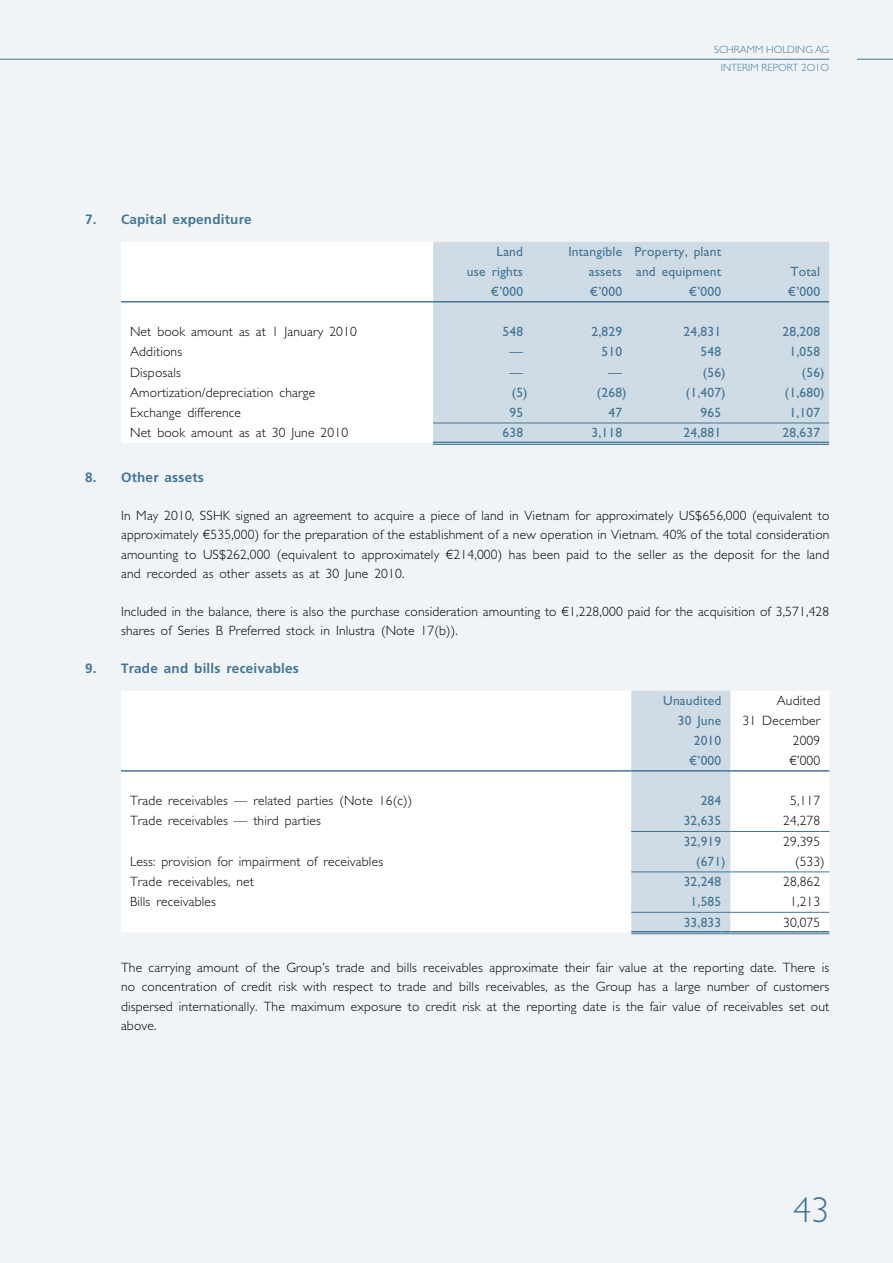
<style>
.page{position:relative;width:893px;height:1263px;background:#f0f4f7}
.page>*{position:absolute;margin:0;border:0;box-sizing:border-box;transform-origin:0 0}
.t1{font:300 36px "Gill Sans Std";color:#437597}
.t2{font:300 13.5px/19.5px "Gill Sans Std";letter-spacing:.015em;color:#000;text-align:justify}
.t3{font:13.5px/19.5px "Gill Sans Std";letter-spacing:.015em;color:#437597;text-align:right}
.t4{font:700 13.5px "Frutiger LT Std";letter-spacing:.015em;color:#437597}
.t5{font:300 10.5px/18px "Gill Sans Std";color:#437597;text-align:right}
</style>
<div class="page">
<hr style="left:0;top:59px;width:829px;height:1px;background:#437597">
<hr style="left:857px;top:59px;width:36px;height:1px;background:#437597">
<div style="left:121px;top:242px;width:312px;height:201px;background:#fff"></div>
<div style="left:433px;top:242px;width:396px;height:200px;background:#d0dce5"></div>
<hr style="left:121px;top:301px;width:303px;height:1px;background:#437597">
<hr style="left:433px;top:301px;width:90px;height:1px;background:#437597">
<hr style="left:532px;top:301px;width:90px;height:1px;background:#437597">
<hr style="left:631px;top:301px;width:90px;height:1px;background:#437597">
<hr style="left:730px;top:301px;width:90px;height:1px;background:#437597">
<hr style="left:433px;top:423px;width:90px;height:1px;background:#437597">
<hr style="left:532px;top:423px;width:90px;height:1px;background:#437597">
<hr style="left:631px;top:423px;width:90px;height:1px;background:#437597">
<hr style="left:730px;top:423px;width:90px;height:1px;background:#437597">
<hr style="left:433px;top:442px;width:90px;height:1px;background:#437597">
<hr style="left:433px;top:444px;width:90px;height:1px;background:#437597">
<svg style="left:523px;top:442px;width:9px;height:3px"></svg>
<hr style="left:532px;top:442px;width:90px;height:1px;background:#437597">
<hr style="left:532px;top:444px;width:90px;height:1px;background:#437597">
<svg style="left:622px;top:442px;width:9px;height:3px"></svg>
<hr style="left:631px;top:442px;width:90px;height:1px;background:#437597">
<hr style="left:631px;top:444px;width:90px;height:1px;background:#437597">
<svg style="left:721px;top:442px;width:9px;height:3px"></svg>
<hr style="left:730px;top:442px;width:90px;height:1px;background:#437597">
<hr style="left:730px;top:444px;width:90px;height:1px;background:#437597">
<svg style="left:820px;top:442px;width:9px;height:3px"></svg>
<div style="left:121px;top:691px;width:708px;height:241px;background:#fff"></div>
<hr style="left:121px;top:770px;width:501px;height:2px;background:#437597">
<hr style="left:730px;top:770px;width:90px;height:2px;background:#437597">
<svg style="left:820px;top:770px;width:9px;height:2px"></svg>
<hr style="left:730px;top:831px;width:90px;height:1px;background:#437597">
<hr style="left:730px;top:871px;width:90px;height:1px;background:#437597">
<hr style="left:730px;top:912px;width:90px;height:1px;background:#437597">
<svg style="left:622px;top:691px;width:108px;height:243px;background:#d1dde5"></svg>
<hr style="left:730px;top:931px;width:90px;height:1px;background:#437597">
<hr style="left:730px;top:933px;width:90px;height:1px;background:#437597">
<svg style="left:820px;top:931px;width:9px;height:3px"></svg>
<p class="t4" style="left:85px;top:211px;width:168px">7. Capital expenditure</p>
<p class="t5" style="left:714px;top:41px;width:116px">SCHRAMM HOLDING AG<br>INTERIM REPORT 2O1O</p>
<p class="t3" style="left:467px;top:242px;width:58px">Land<br>use rights</p>
<p class="t3" style="left:568px;top:242px;width:55px">Intangible assets</p>
<p class="t3" style="left:635px;top:242px;width:88px;text-align:left">Property, plant and equipment</p>
<p class="t3" style="left:791px;top:261px;width:31px">Total</p>
<p class="t3" style="left:491px;top:282px;width:34px">€’000</p>
<p class="t3" style="left:590px;top:282px;width:34px">€’000</p>
<p class="t3" style="left:689px;top:282px;width:34px">€’000</p>
<p class="t3" style="left:788px;top:282px;width:34px">€’000</p>
<p class="t2" style="left:130px;top:322px;width:228px">Net book amount as at 1 January 2010</p>
<p class="t3" style="left:502px;top:322px;width:22px">548</p>
<p class="t3" style="left:591px;top:322px;width:32px">2,829</p>
<p class="t3" style="left:683px;top:322px;width:39px">24,831</p>
<p class="t3" style="left:782px;top:322px;width:39px">28,208</p>
<p class="t2" style="left:130px;top:342px;width:54px">Additions</p>
<p class="t3" style="left:510px;top:342px;width:15px">—</p>
<p class="t3" style="left:601px;top:342px;width:22px">510</p>
<p class="t3" style="left:700px;top:342px;width:22px">548</p>
<p class="t3" style="left:789px;top:342px;width:32px">1,058</p>
<p class="t2" style="left:130px;top:362px;width:52px">Disposals</p>
<p class="t3" style="left:510px;top:362px;width:15px">—</p>
<p class="t3" style="left:609px;top:362px;width:15px">—</p>
<p class="t3" style="left:703px;top:362px;width:24px">(56)</p>
<p class="t3" style="left:802px;top:362px;width:24px">(56)</p>
<p class="t2" style="left:130px;top:383px;width:187px">Amortization/depreciation charge</p>
<p class="t3" style="left:512px;top:383px;width:17px">(5)</p>
<p class="t3" style="left:597px;top:383px;width:31px">(268)</p>
<p class="t3" style="left:686px;top:383px;width:41px">(1,407)</p>
<p class="t3" style="left:785px;top:383px;width:41px">(1,680)</p>
<p class="t2" style="left:130px;top:403px;width:113px">Exchange difference</p>
<p class="t3" style="left:509px;top:403px;width:15px">95</p>
<p class="t3" style="left:608px;top:403px;width:15px">47</p>
<p class="t3" style="left:700px;top:403px;width:22px">965</p>
<p class="t3" style="left:789px;top:403px;width:32px">1,107</p>
<p class="t2" style="left:130px;top:423px;width:220px">Net book amount as at 30 June 2010</p>
<p class="t3" style="left:502px;top:423px;width:22px">638</p>
<p class="t3" style="left:591px;top:423px;width:32px">3,118</p>
<p class="t3" style="left:683px;top:423px;width:39px">24,881</p>
<p class="t3" style="left:782px;top:423px;width:39px">28,637</p>
<p class="t4" style="left:85px;top:470px;width:120px">8. Other assets</p>
<p class="t2" style="left:121px;top:506px;width:710px">In May 2010, SSHK signed an agreement to acquire a piece of land in Vietnam for approximately US$656,000 (equivalent to approximately €535,000) for the preparation of the establishment of a new operation in Vietnam. 40% of the total consideration amounting to US$262,000 (equivalent to approximately €214,000) has been paid to the seller as the deposit for the land and recorded as other assets as at 30 June 2010.</p>
<p class="t2" style="left:121px;top:602px;width:710px">Included in the balance, there is also the purchase consideration amounting to €1,228,000 paid for the acquisition of 3,571,428 shares of Series B Preferred stock in Inlustra (Note 17(b)).</p>
<p class="t4" style="left:85px;top:660px;width:215px">9. Trade and bills receivables</p>
<p class="t3" style="left:663px;top:691px;width:60px">Unaudited</p>
<p class="t2" style="left:777px;top:691px;width:45px">Audited</p>
<p class="t3" style="left:678px;top:711px;width:45px">30 June<br>2010</p>
<p class="t2" style="left:742px;top:711px;width:79px;text-align:right">31 December<br>2009</p>
<p class="t3" style="left:689px;top:751px;width:34px">€’000</p>
<p class="t2" style="left:789px;top:751px;width:32px">€’000</p>
<p class="t2" style="left:130px;top:791px;width:284px">Trade receivables — related parties (Note 16(c))</p>
<p class="t3" style="left:701px;top:791px;width:22px">284</p>
<p class="t2" style="left:790px;top:791px;width:32px">5,117</p>
<p class="t2" style="left:130px;top:811px;width:192px">Trade receivables — third parties</p>
<p class="t3" style="left:684px;top:811px;width:39px">32,635</p>
<p class="t2" style="left:783px;top:811px;width:39px">24,278</p>
<p class="t3" style="left:684px;top:831px;width:39px">32,919</p>
<p class="t2" style="left:783px;top:831px;width:39px">29,395</p>
<p class="t2" style="left:130px;top:852px;width:255px">Less: provision for impairment of receivables</p>
<p class="t3" style="left:696px;top:852px;width:31px">(671)</p>
<p class="t2" style="left:795px;top:852px;width:31px">(533)</p>
<p class="t2" style="left:130px;top:872px;width:125px">Trade receivables, net</p>
<p class="t3" style="left:684px;top:872px;width:39px">32,248</p>
<p class="t2" style="left:783px;top:872px;width:39px">28,862</p>
<p class="t2" style="left:130px;top:892px;width:88px">Bills receivables</p>
<p class="t3" style="left:691px;top:892px;width:32px">1,585</p>
<p class="t2" style="left:790px;top:892px;width:32px">1,213</p>
<p class="t3" style="left:684px;top:912px;width:39px">33,833</p>
<p class="t2" style="left:783px;top:912px;width:39px">30,075</p>
<p class="t2" style="left:121px;top:957px;width:710px">The carrying amount of the Group’s trade and bills receivables approximate their fair value at the reporting date. There is no concentration of credit risk with respect to trade and bills receivables, as the Group has a large number of customers dispersed internationally. The maximum exposure to credit risk at the reporting date is the fair value of receivables set out above.</p>
<h1 class="t1" style="left:793px;top:1189px;width:37px">43</h1>
</div>
